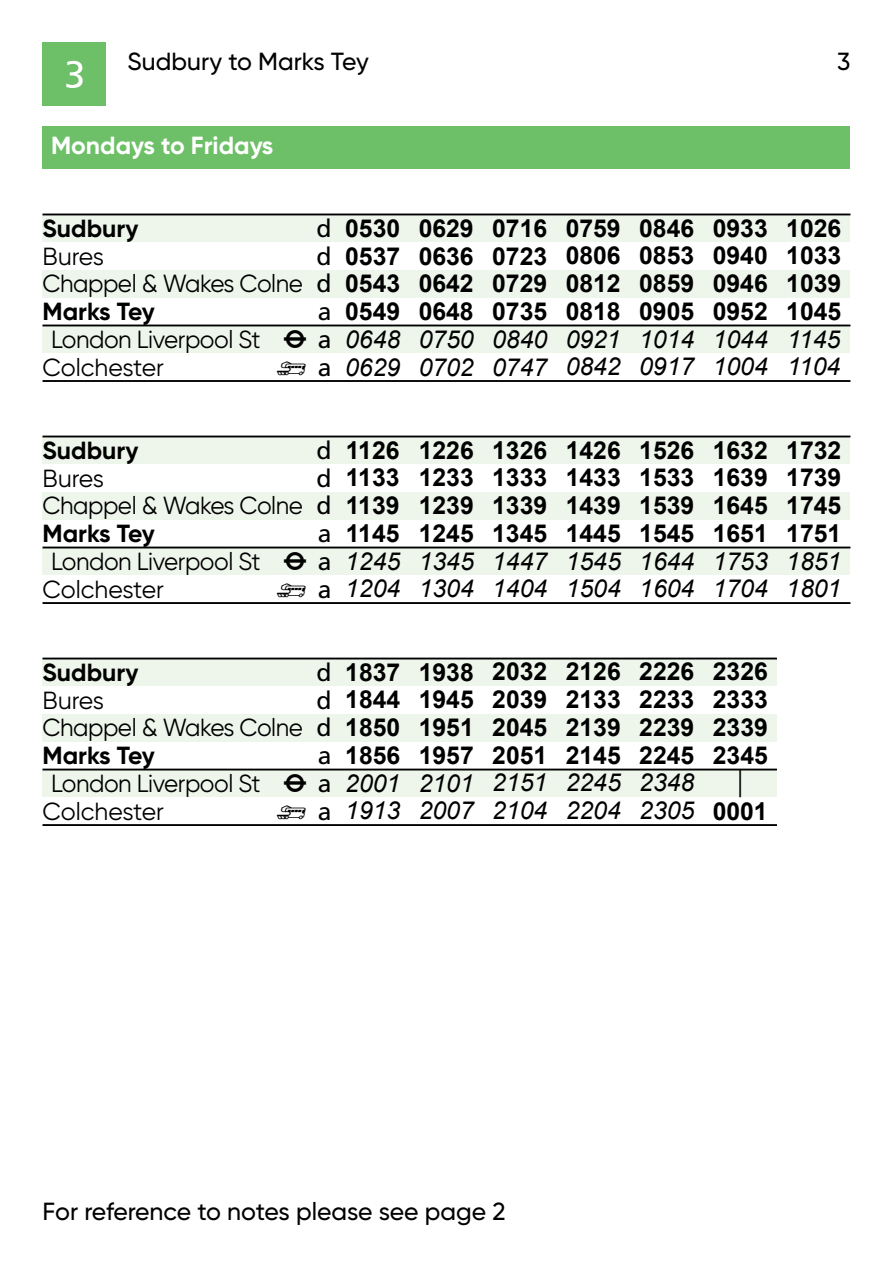
<style>
.page{position:relative;width:893px;height:1263px;background:#fff}
.page>*{position:absolute;margin:0;border:0;box-sizing:border-box;transform-origin:0 0}
.t1{font:34.5px "TIME Sfont";color:#000}
.t2{font:700 24.75px/27.8px "Arial";color:#000;text-align:justify}
.t3{font:24.75px/27.8px "Gilroy";letter-spacing:-.02em;color:#000}
.t4{font:italic 24.75px/27.8px "Arial";color:#000}
.t5{font:500 24.75px "Gilroy";color:#000}
.t6{font:700 24.75px "Gilroy";color:#000}
.t7{font:700 24.75px "Gilroy";color:#fff}
.t8{font:24.75px "Frutiger LT Std";color:#000}
.t9{font:24px "TIME Sfont";color:#000}
.s1{font-family:"Frutiger LT Std"}
.s2{font-weight:700}
.s3{font-family:"TIME Sfont";font-size:24px}
.s4{font-family:"Frutiger LT Std";font-size:24.75px}
</style>
<div class="page">
<div style="left:43px;top:214px;width:807px;height:28px;background:#eef6ec"></div>
<div style="left:43px;top:270px;width:807px;height:28px;background:#eef6ec"></div>
<div style="left:43px;top:325px;width:807px;height:28px;background:#eef6ec"></div>
<div style="left:43px;top:436px;width:807px;height:28px;background:#eef6ec"></div>
<div style="left:43px;top:492px;width:807px;height:28px;background:#eef6ec"></div>
<div style="left:43px;top:547px;width:807px;height:28px;background:#eef6ec"></div>
<hr style="left:43px;top:214px;width:807px;height:1px;background:#000">
<hr style="left:43px;top:325px;width:807px;height:1px;background:#000">
<hr style="left:43px;top:380px;width:807px;height:2px;background:#000">
<hr style="left:43px;top:436px;width:807px;height:1px;background:#000">
<hr style="left:43px;top:547px;width:807px;height:1px;background:#000">
<hr style="left:43px;top:602px;width:807px;height:2px;background:#000">
<div style="left:43px;top:126px;width:807px;height:42px;background:#6dc067"></div>
<div style="left:43px;top:43px;width:63px;height:63px;background:#6dc067"></div>
<svg style="left:66px;top:61px;width:17px;height:27px"></svg>
<div style="left:43px;top:658px;width:734px;height:28px;background:#eef6ec"></div>
<div style="left:43px;top:714px;width:734px;height:28px;background:#eef6ec"></div>
<div style="left:43px;top:769px;width:734px;height:28px;background:#eef6ec"></div>
<hr style="left:43px;top:658px;width:734px;height:1px;background:#000">
<hr style="left:43px;top:769px;width:734px;height:1px;background:#000">
<hr style="left:43px;top:824px;width:734px;height:2px;background:#000">
<p class="t5" style="left:128px;top:46px;width:243px">Sudbury to Marks Tey</p>
<p class="t5" style="left:837px;top:46px;width:15px">3</p>
<p class="t7" style="left:51px;top:129px;width:224px">Mondays to Fridays</p>
<p class="t6" style="left:43px;top:213px;width:98px">Sudbury</p>
<p class="t8" style="left:317px;top:214px;width:17px">d</p>
<p class="t3" style="left:43px;top:242px;width:63px">Bures</p>
<p class="t8" style="left:317px;top:241px;width:17px">d</p>
<p class="t3" style="left:43px;top:269px;width:291px">Chappel &amp; Wakes Colne <span class="s1">d<br></span><span class="s2">Marks Tey</span></p>
<p class="t8" style="left:318px;top:297px;width:15px">a</p>
<p class="t3" style="left:43px;top:325px;width:291px;text-indent:8px">London Liverpool St <span class="s3">T</span> <span class="s1">a<br></span>Colchester</p>
<p class="t9" style="left:277px;top:348px;width:56px">) <span class="s4">a</span></p>
<p class="t2" style="left:345px;top:215px;width:57px">0530<br>0537<br>0543<br>0549</p>
<p class="t4" style="left:345px;top:326px;width:57px">0648<br>0629</p>
<p class="t2" style="left:419px;top:215px;width:57px">0629<br>0636<br>0642<br>0648</p>
<p class="t4" style="left:419px;top:326px;width:57px">0750<br>0702</p>
<p class="t2" style="left:492px;top:215px;width:57px">0716<br>0723<br>0729<br>0735</p>
<p class="t4" style="left:492px;top:326px;width:57px">0840<br>0747</p>
<p class="t2" style="left:566px;top:215px;width:57px">0759<br>0806<br>0812<br>0818</p>
<p class="t4" style="left:566px;top:325px;width:57px">0921<br>0842</p>
<p class="t2" style="left:639px;top:215px;width:57px">0846<br>0853<br>0859<br>0905</p>
<p class="t4" style="left:639px;top:325px;width:57px">1014<br>0917</p>
<p class="t2" style="left:713px;top:215px;width:57px">0933<br>0940<br>0946<br>0952</p>
<p class="t4" style="left:713px;top:325px;width:57px">1044<br>1004</p>
<p class="t2" style="left:786px;top:215px;width:57px">1026<br>1033<br>1039<br>1045</p>
<p class="t4" style="left:787px;top:325px;width:55px">1145<br>1104</p>
<p class="t6" style="left:43px;top:435px;width:98px">Sudbury</p>
<p class="t8" style="left:317px;top:436px;width:17px">d</p>
<p class="t3" style="left:43px;top:464px;width:63px">Bures</p>
<p class="t8" style="left:317px;top:463px;width:17px">d</p>
<p class="t3" style="left:43px;top:491px;width:291px">Chappel &amp; Wakes Colne <span class="s1">d<br></span><span class="s2">Marks Tey</span></p>
<p class="t8" style="left:318px;top:519px;width:15px">a</p>
<p class="t3" style="left:43px;top:547px;width:291px;text-indent:8px">London Liverpool St <span class="s3">T</span> <span class="s1">a<br></span>Colchester</p>
<p class="t9" style="left:277px;top:570px;width:56px">) <span class="s4">a</span></p>
<p class="t2" style="left:346px;top:437px;width:55px">1126<br>1133<br>1139<br>1145</p>
<p class="t4" style="left:345px;top:547px;width:57px">1245<br>1204</p>
<p class="t2" style="left:419px;top:437px;width:57px">1226<br>1233<br>1239<br>1245</p>
<p class="t4" style="left:419px;top:547px;width:57px">1345<br>1304</p>
<p class="t2" style="left:492px;top:437px;width:57px">1326<br>1333<br>1339<br>1345</p>
<p class="t4" style="left:492px;top:547px;width:57px">1447<br>1404</p>
<p class="t2" style="left:566px;top:437px;width:57px">1426<br>1433<br>1439<br>1445</p>
<p class="t4" style="left:566px;top:547px;width:57px">1545<br>1504</p>
<p class="t2" style="left:639px;top:437px;width:57px">1526<br>1533<br>1539<br>1545</p>
<p class="t4" style="left:639px;top:547px;width:57px">1644<br>1604</p>
<p class="t2" style="left:713px;top:437px;width:57px">1632<br>1639<br>1645<br>1651</p>
<p class="t4" style="left:713px;top:547px;width:57px">1753<br>1704</p>
<p class="t2" style="left:786px;top:437px;width:57px">1732<br>1739<br>1745<br>1751</p>
<p class="t4" style="left:786px;top:547px;width:57px">1851<br>1801</p>
<p class="t6" style="left:43px;top:657px;width:98px">Sudbury</p>
<p class="t8" style="left:317px;top:658px;width:17px">d</p>
<p class="t3" style="left:43px;top:686px;width:63px">Bures</p>
<p class="t8" style="left:317px;top:685px;width:17px">d</p>
<p class="t3" style="left:43px;top:713px;width:291px">Chappel &amp; Wakes Colne <span class="s1">d<br></span><span class="s2">Marks Tey</span></p>
<p class="t8" style="left:318px;top:741px;width:15px">a</p>
<p class="t3" style="left:43px;top:769px;width:291px;text-indent:8px">London Liverpool St <span class="s3">T</span> <span class="s1">a<br></span>Colchester</p>
<p class="t9" style="left:277px;top:792px;width:56px">) <span class="s4">a</span></p>
<p class="t2" style="left:345px;top:659px;width:57px">1837<br>1844<br>1850<br>1856</p>
<p class="t4" style="left:345px;top:769px;width:57px">2001<br>1913</p>
<p class="t2" style="left:419px;top:659px;width:57px">1938<br>1945<br>1951<br>1957</p>
<p class="t4" style="left:419px;top:769px;width:57px">2101<br>2007</p>
<p class="t2" style="left:492px;top:659px;width:57px">2032<br>2039<br>2045<br>2051</p>
<p class="t4" style="left:492px;top:769px;width:57px">2151<br>2104</p>
<p class="t2" style="left:566px;top:659px;width:57px">2126<br>2133<br>2139<br>2145</p>
<p class="t4" style="left:566px;top:769px;width:57px">2245<br>2204</p>
<p class="t2" style="left:639px;top:659px;width:57px">2226<br>2233<br>2239<br>2245</p>
<p class="t4" style="left:639px;top:769px;width:57px">2348<br>2305</p>
<p class="t2" style="left:713px;top:659px;width:57px">2326<br>2333<br>2339<br>2345</p>
<h1 class="t1" style="left:739px;top:755px;width:4px">c</h1>
<p class="t2" style="left:713px;top:798px;width:57px">0001</p>
<p class="t5" style="left:43px;top:1196px;width:464px">For reference to notes please see page 2</p>
</div>
